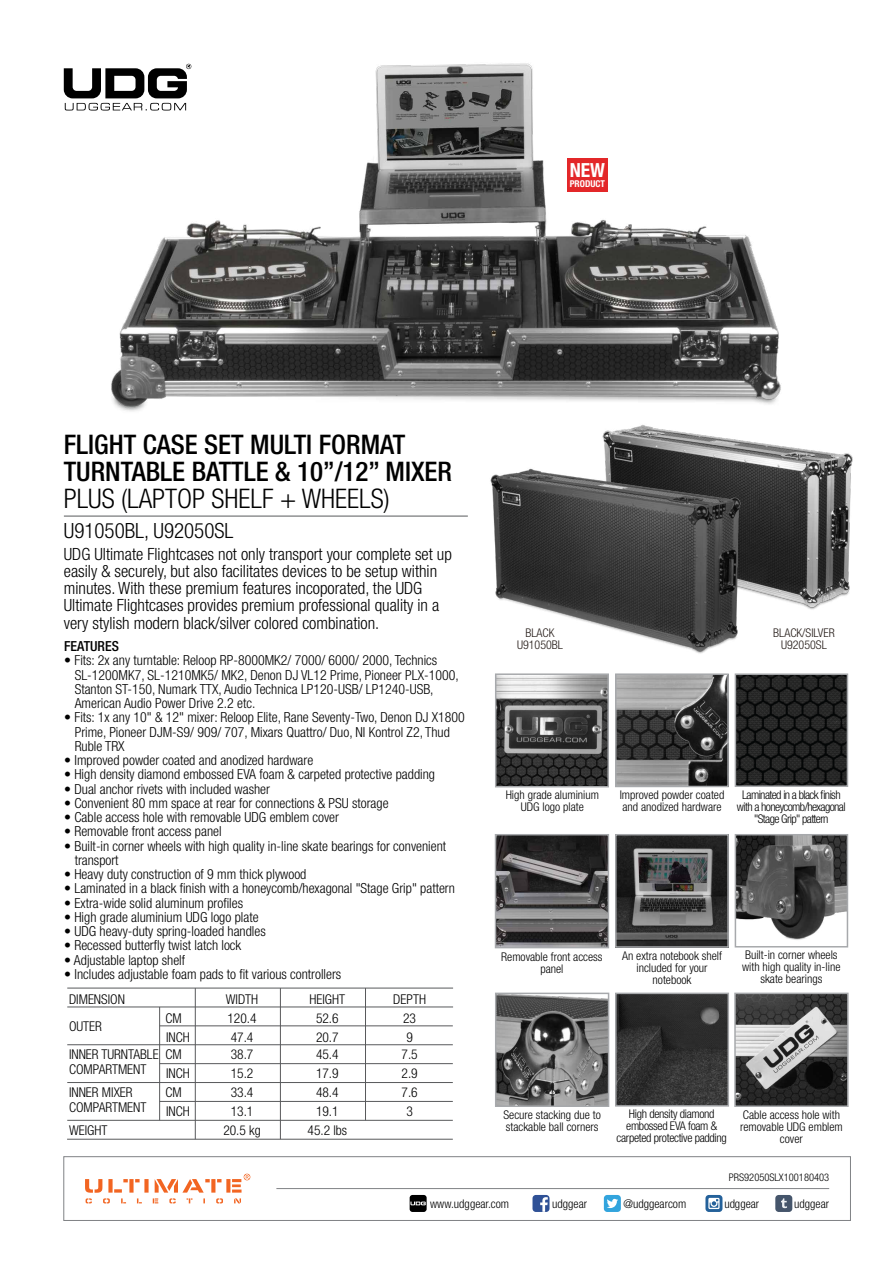
<style>
.page{position:relative;width:893px;height:1263px;background:#fff}
.page>*{position:absolute;margin:0;border:0;box-sizing:border-box;transform-origin:0 0}
.t1{font:500 condensed 27px/27px "Helvetica Neue";color:#000}
.t2{font:300 condensed 27px "Helvetica Neue";color:#000}
.t3{font:300 condensed 21px "Helvetica Neue";color:#000}
.t4{font:700 condensed 19.5px "Helvetica Neue";color:#fff}
.t5{font:300 condensed 16.8px/17.2px "Helvetica Neue";color:#000}
.t6{font:300 condensed 13.8px/14.2px "Helvetica Neue";color:#000}
.t7{font:500 condensed 13.8px "Helvetica Neue";color:#000}
.t8{font:300 condensed 13.5px/19px "Helvetica Neue";color:#000}
.t9{font:300 condensed 12px/12px "Helvetica Neue LT Std";color:#000;text-align:center}
.t10{font:300 condensed 12px/12px "Helvetica Neue LT Std";letter-spacing:-.05em;color:#000;text-align:center}
.t11{font:300 condensed 12px/12px "Helvetica Neue LT Std";letter-spacing:-.025em;color:#000;text-align:center}
.t12{font:300 condensed 12px "Helvetica Neue";color:#000}
.t13{font:300 condensed 12px/12px "Helvetica Neue";color:#241b17;text-align:center}
.t14{font:300 condensed 10.5px "Helvetica Neue";color:#000}
.t15{font:700 condensed 9.45px "Helvetica Neue";color:#fff}
</style>
<div class="page">
<img style="left:111px;top:63px;width:670px;height:348px">
<div style="left:64px;top:1156px;width:787px;height:65px;background:#fff;border:1px solid #808285"></div>
<svg style="left:64px;top:64px;width:127px;height:47px"></svg>
<svg style="left:85px;top:1174px;width:165px;height:29px"></svg>
<hr style="left:276px;top:1188px;width:553px;height:1px;background:#808285">
<hr style="left:64px;top:516px;width:404px;height:1px;background:#58595b">
<div style="left:775px;top:1195px;width:17px;height:17px;background:#45556b;border-radius:3px"></div>
<svg style="left:781px;top:1198px;width:6px;height:10px"></svg>
<div style="left:532px;top:1195px;width:17px;height:17px;background:#2f5196;border-radius:3px"></div>
<svg style="left:540px;top:1197px;width:8px;height:15px"></svg>
<div style="left:705px;top:1195px;width:17px;height:17px;background:#24619a;border-radius:3px"></div>
<svg style="left:708px;top:1198px;width:12px;height:11px"></svg>
<div style="left:604px;top:1195px;width:17px;height:17px;background:#32a4dd;border-radius:3px"></div>
<svg style="left:607px;top:1199px;width:11px;height:9px"></svg>
<svg style="left:410px;top:1195px;width:17px;height:17px"></svg>
<div style="left:567px;top:159px;width:41px;height:33px;background:#e32729"></div>
<hr style="left:67px;top:988px;width:386px;height:1px;background:#58595b">
<hr style="left:67px;top:1007px;width:386px;height:1px;background:#58595b">
<hr style="left:160px;top:1025px;width:293px;height:1px;background:#58595b">
<hr style="left:160px;top:1063px;width:293px;height:1px;background:#58595b">
<hr style="left:67px;top:1044px;width:386px;height:1px;background:#58595b">
<hr style="left:160px;top:1101px;width:293px;height:1px;background:#58595b">
<hr style="left:67px;top:1082px;width:386px;height:1px;background:#58595b">
<hr style="left:67px;top:1139px;width:386px;height:1px;background:#58595b">
<hr style="left:67px;top:1120px;width:386px;height:1px;background:#58595b">
<hr style="left:195px;top:988px;width:1px;height:151px;background:#58595b">
<hr style="left:365px;top:988px;width:1px;height:132px;background:#58595b">
<hr style="left:280px;top:988px;width:1px;height:151px;background:#58595b">
<hr style="left:159px;top:1007px;width:1px;height:113px;background:#58595b">
<img style="left:738px;top:676px;width:107px;height:108px">
<div style="left:735px;top:673px;width:113px;height:114px;border:2px solid #a7a9ac"></div>
<img style="left:618px;top:676px;width:108px;height:108px">
<div style="left:615px;top:673px;width:114px;height:114px;border:2px solid #a7a9ac"></div>
<img style="left:738px;top:837px;width:107px;height:103px">
<div style="left:735px;top:834px;width:113px;height:113px;border:2px solid #a7a9ac"></div>
<img style="left:618px;top:837px;width:108px;height:108px">
<div style="left:615px;top:834px;width:114px;height:114px;border:2px solid #a7a9ac"></div>
<img style="left:618px;top:995px;width:108px;height:108px">
<div style="left:615px;top:992px;width:114px;height:114px;border:2px solid #a7a9ac"></div>
<img style="left:498px;top:676px;width:108px;height:108px">
<div style="left:495px;top:673px;width:114px;height:114px;border:2px solid #a7a9ac"></div>
<img style="left:498px;top:995px;width:108px;height:109px">
<div style="left:495px;top:992px;width:114px;height:115px;border:2px solid #a7a9ac"></div>
<img style="left:737px;top:995px;width:109px;height:109px">
<div style="left:734px;top:992px;width:115px;height:115px;border:2px solid #a7a9ac"></div>
<img style="left:498px;top:837px;width:108px;height:108px">
<div style="left:495px;top:834px;width:114px;height:114px;border:2px solid #a7a9ac"></div>
<img style="left:602px;top:424px;width:251px;height:186px">
<img style="left:490px;top:464px;width:255px;height:190px">
<h3 class="t4" style="left:570px;top:158px;width:37px">NEW</h3>
<p class="t15" style="left:570px;top:178px;width:37px">PRODUCT</p>
<h1 class="t1" style="left:64px;top:430px;width:390px">FLIGHT CASE SET MULTI FORMAT<br>TURNTABLE BATTLE &amp; 10”/12” MIXER</h1>
<h1 class="t2" style="left:64px;top:483px;width:327px">PLUS (LAPTOP SHELF + WHEELS)</h1>
<h2 class="t3" style="left:64px;top:518px;width:171px">U91050BL, U92050SL</h2>
<p class="t5" style="left:64px;top:545px;width:390px">UDG Ultimate Flightcases not only transport your complete set up easily &amp; securely, but also facilitates devices to be setup within minutes. With these premium features incoporated, the UDG Ultimate Flightcases provides premium professional quality in a very stylish modern black/silver colored combination.</p>
<p class="t7" style="left:64px;top:638px;width:56px">FEATURES</p>
<p class="t6" style="left:75px;top:653px;width:385px;text-indent:-11px">• Fits: 2x any turntable: Reloop RP-8000MK2/ 7000/ 6000/ 2000, Technics SL-1200MK7, SL-1210MK5/ MK2, Denon DJ VL12 Prime, Pioneer PLX-1000, Stanton ST-150, Numark TTX, Audio Technica LP120-USB/ LP1240-USB, American Audio Power Drive 2.2 etc.</p>
<p class="t6" style="left:75px;top:710px;width:392px;text-indent:-11px">• Fits: 1x any 10" &amp; 12" mixer: Reloop Elite, Rane Seventy-Two, Denon DJ X1800<br>Prime, Pioneer DJM-S9/ 909/ 707, Mixars Quattro/ Duo, NI Kontrol Z2, Thud<br>Ruble TRX</p>
<p class="t6" style="left:64px;top:753px;width:251px">• Improved powder coated and anodized hardware</p>
<p class="t6" style="left:64px;top:767px;width:372px">• High density diamond embossed EVA foam &amp; carpeted protective padding</p>
<p class="t6" style="left:64px;top:781px;width:207px">• Dual anchor rivets with included washer</p>
<p class="t6" style="left:64px;top:796px;width:326px">• Convenient 80 mm space at rear for connections &amp; PSU storage</p>
<p class="t6" style="left:64px;top:810px;width:276px">• Cable access hole with removable UDG emblem cover</p>
<p class="t6" style="left:64px;top:824px;width:159px">• Removable front access panel</p>
<p class="t6" style="left:75px;top:838px;width:373px;text-indent:-11px">• Built-in corner wheels with high quality in-line skate bearings for convenient transport</p>
<p class="t6" style="left:64px;top:867px;width:244px">• Heavy duty construction of 9 mm thick plywood</p>
<p class="t6" style="left:64px;top:881px;width:392px">• Laminated in a black finish with a honeycomb/hexagonal "Stage Grip" pattern</p>
<p class="t6" style="left:64px;top:895px;width:180px">• Extra-wide solid aluminum profiles</p>
<p class="t6" style="left:64px;top:910px;width:196px">• High grade aluminium UDG logo plate</p>
<p class="t6" style="left:64px;top:924px;width:203px">• UDG heavy-duty spring-loaded handles</p>
<p class="t6" style="left:64px;top:938px;width:179px">• Recessed butterfly twist latch lock</p>
<p class="t6" style="left:64px;top:952px;width:123px">• Adjustable laptop shelf</p>
<p class="t6" style="left:64px;top:967px;width:279px">• Includes adjustable foam pads to fit various controllers</p>
<p class="t8" style="left:69px;top:989px;width:57px">DIMENSION</p>
<p class="t8" style="left:226px;top:989px;width:34px">WIDTH</p>
<p class="t8" style="left:309px;top:989px;width:37px">HEIGHT</p>
<p class="t8" style="left:393px;top:989px;width:34px">DEPTH</p>
<p class="t8" style="left:166px;top:1008px;width:26px">CM<br>INCH</p>
<p class="t8" style="left:69px;top:1011px;width:91px;line-height:28.8px">OUTER<br>INNER TURNTABLE</p>
<p class="t8" style="left:69px;top:1058px;width:79px;line-height:22.5px">COMPARTMENT<br>INNER MIXER</p>
<p class="t8" style="left:69px;top:1097px;width:79px">COMPARTMENT</p>
<p class="t8" style="left:166px;top:1044px;width:26px">CM<br>INCH</p>
<p class="t8" style="left:166px;top:1083px;width:26px">CM<br>INCH</p>
<p class="t8" style="left:227px;top:1008px;width:31px">120.4</p>
<p class="t8" style="left:316px;top:1008px;width:24px">52.6</p>
<p class="t8" style="left:403px;top:1008px;width:14px">23</p>
<p class="t8" style="left:231px;top:1027px;width:24px">47.4</p>
<p class="t8" style="left:316px;top:1027px;width:24px">20.7</p>
<p class="t8" style="left:406px;top:1027px;width:8px">9</p>
<p class="t8" style="left:231px;top:1044px;width:24px">38.7</p>
<p class="t8" style="left:316px;top:1044px;width:24px">45.4</p>
<p class="t8" style="left:402px;top:1044px;width:18px">7.5</p>
<p class="t8" style="left:231px;top:1063px;width:24px">15.2</p>
<p class="t8" style="left:316px;top:1063px;width:24px">17.9</p>
<p class="t8" style="left:402px;top:1063px;width:18px">2.9</p>
<p class="t8" style="left:231px;top:1083px;width:24px">33.4</p>
<p class="t8" style="left:316px;top:1083px;width:24px">48.4</p>
<p class="t8" style="left:402px;top:1083px;width:18px">7.6</p>
<p class="t8" style="left:231px;top:1102px;width:24px">13.1</p>
<p class="t8" style="left:316px;top:1102px;width:24px">19.1</p>
<p class="t8" style="left:406px;top:1102px;width:8px">3</p>
<p class="t8" style="left:69px;top:1121px;width:40px">WEIGHT</p>
<p class="t8" style="left:223px;top:1121px;width:39px">20.5 kg</p>
<p class="t8" style="left:308px;top:1121px;width:41px">45.2 lbs</p>
<p class="t13" style="left:517px;top:627px;width:47px">BLACK<br>U91050BL</p>
<p class="t13" style="left:773px;top:627px;width:63px">BLACK/SILVER<br>U92050SL</p>
<p class="t9" style="left:506px;top:789px;width:95px">High grade aluminium<br>UDG logo plate</p>
<p class="t9" style="left:620px;top:789px;width:106px;text-align:left">Improved powder coated and anodized hardware</p>
<p class="t10" style="left:737px;top:788px;width:110px">Laminated in a black finish with a honeycomb/hexagonal "Stage Grip" pattern</p>
<p class="t9" style="left:501px;top:950px;width:103px">Removable front access panel</p>
<p class="t9" style="left:622px;top:949px;width:101px">An extra notebook shelf included for your notebook</p>
<p class="t9" style="left:742px;top:949px;width:100px">Built-in corner wheels with high quality in-line skate bearings</p>
<p class="t11" style="left:617px;top:1108px;width:112px">High density diamond embossed EVA foam &amp; carpeted protective padding</p>
<p class="t9" style="left:503px;top:1109px;width:99px;text-align:left">Secure stacking due to stackable ball corners</p>
<p class="t9" style="left:740px;top:1109px;width:104px">Cable access hole with removable UDG emblem cover</p>
<p class="t14" style="left:729px;top:1171px;width:102px">PRS92050SLX100180403</p>
<p class="t12" style="left:430px;top:1196px;width:80px">www.udggear.com</p>
<p class="t12" style="left:552px;top:1196px;width:36px">udggear</p>
<p class="t12" style="left:624px;top:1196px;width:64px">@udggearcom</p>
<p class="t12" style="left:724px;top:1196px;width:36px">udggear</p>
<p class="t12" style="left:794px;top:1196px;width:36px">udggear</p>
</div>
